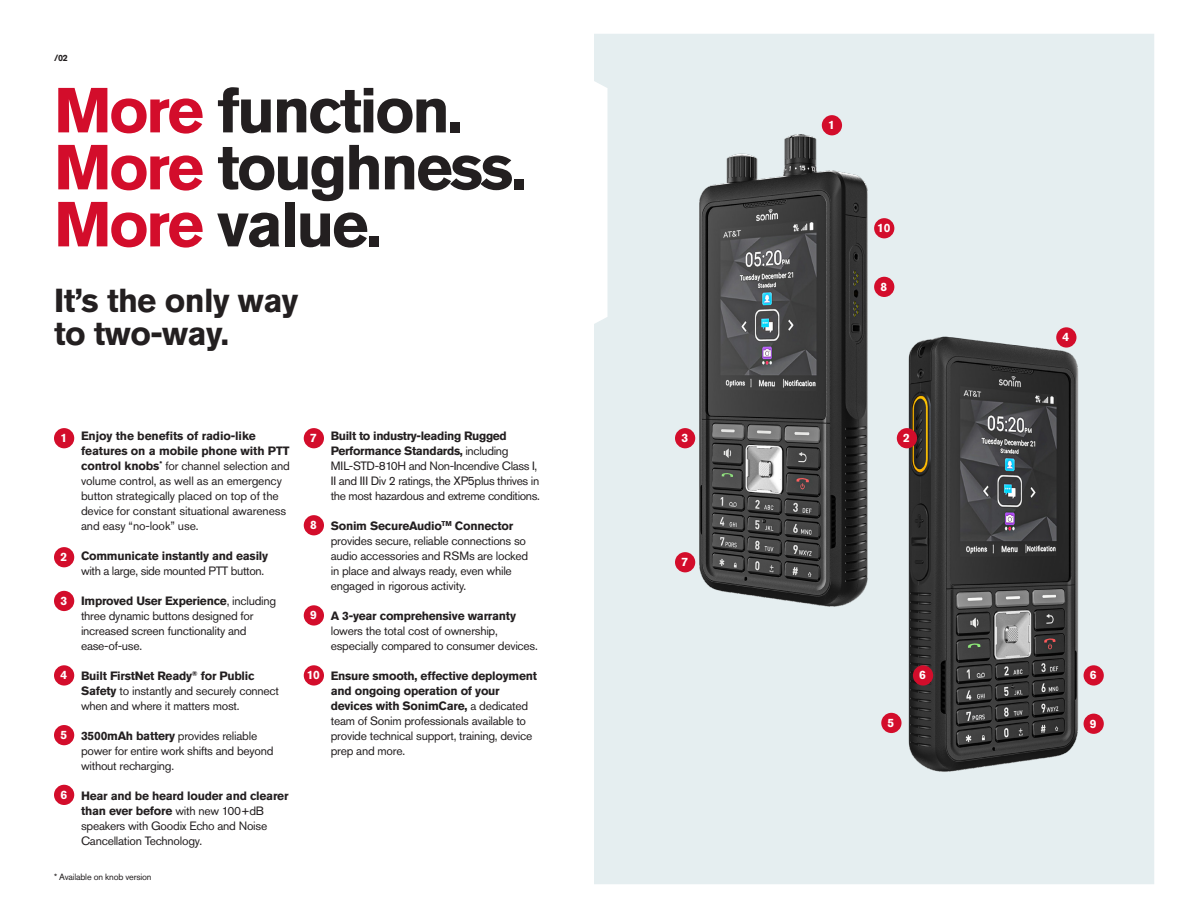
<style>
.page{position:relative;width:1188px;height:918px;background:#fff}
.page>*{position:absolute;margin:0;border:0;box-sizing:border-box;transform-origin:0 0}
.Interior_Headline{font:700 63px "Akzidenz Grotesk Pro";letter-spacing:-.04em;color:#231f20}
.Interior_Headline-2{font:700 33px/33px "Akzidenz Grotesk Pro";letter-spacing:-.02em;color:#231f20}
.Callouts{font:12px/15px "Akzidenz Grotesk Pro";letter-spacing:-.02em;color:#231f20}
.Numbers{font:700 12px "Akzidenz Grotesk Pro";color:#fff}
.Callouts-2{font:9px "Akzidenz Grotesk Pro";letter-spacing:-.02em;color:#231f20}
.Page_No{font:700 9px "Akzidenz Grotesk Pro";color:#231f20}
.s1{color:#d30d2b}
.s2{font-weight:700}
</style>
<div class="page">
<div style="left:594px;top:34px;width:560px;height:850px;background:#e5eef0"></div>
<img style="left:686px;top:125px;width:191px;height:490px">
<img style="left:897px;top:327px;width:191px;height:449px">
<div style="left:54px;top:428px;width:20px;height:20px;background:#d30d2b;border-radius:50%"></div>
<div style="left:54px;top:547px;width:20px;height:20px;background:#d30d2b;border-radius:50%"></div>
<div style="left:54px;top:591px;width:20px;height:20px;background:#d30d2b;border-radius:50%"></div>
<div style="left:54px;top:665px;width:20px;height:21px;background:#d30d2b;border-radius:50%"></div>
<div style="left:54px;top:725px;width:20px;height:20px;background:#d30d2b;border-radius:50%"></div>
<div style="left:54px;top:785px;width:20px;height:20px;background:#d30d2b;border-radius:50%"></div>
<div style="left:304px;top:428px;width:20px;height:20px;background:#d30d2b;border-radius:50%"></div>
<div style="left:304px;top:515px;width:20px;height:20px;background:#d30d2b;border-radius:50%"></div>
<div style="left:304px;top:605px;width:20px;height:21px;background:#d30d2b;border-radius:50%"></div>
<div style="left:304px;top:665px;width:20px;height:21px;background:#d30d2b;border-radius:50%"></div>
<div style="left:822px;top:115px;width:20px;height:20px;background:#d30d2b;border-radius:50%"></div>
<div style="left:897px;top:428px;width:20px;height:20px;background:#d30d2b;border-radius:50%"></div>
<div style="left:675px;top:428px;width:20px;height:20px;background:#d30d2b;border-radius:50%"></div>
<div style="left:1056px;top:327px;width:20px;height:21px;background:#d30d2b;border-radius:50%"></div>
<div style="left:881px;top:713px;width:21px;height:20px;background:#d30d2b;border-radius:50%"></div>
<div style="left:913px;top:665px;width:20px;height:21px;background:#d30d2b;border-radius:50%"></div>
<div style="left:675px;top:552px;width:20px;height:20px;background:#d30d2b;border-radius:50%"></div>
<div style="left:1084px;top:665px;width:20px;height:21px;background:#d30d2b;border-radius:50%"></div>
<div style="left:874px;top:277px;width:20px;height:20px;background:#d30d2b;border-radius:50%"></div>
<div style="left:1084px;top:714px;width:20px;height:20px;background:#d30d2b;border-radius:50%"></div>
<div style="left:874px;top:218px;width:20px;height:20px;background:#d30d2b;border-radius:50%"></div>
<p class="Page_No" style="left:54px;top:52px;width:15px">/02</p>
<p class="Interior_Headline" style="left:54px;top:70px;width:411px"><span class="s1">More</span> function.</p>
<p class="Interior_Headline" style="left:54px;top:127px;width:474px"><span class="s1">More</span> toughness.</p>
<p class="Interior_Headline" style="left:54px;top:184px;width:329px"><span class="s1">More</span> value.</p>
<p class="Interior_Headline-2" style="left:54px;top:284px;width:246px">It’s the only way to two-way.</p>
<p class="Numbers" style="left:60px;top:430px;width:8px">1</p>
<p class="Numbers" style="left:60px;top:549px;width:8px">2</p>
<p class="Numbers" style="left:60px;top:593px;width:8px">3</p>
<p class="Numbers" style="left:60px;top:667px;width:8px">4</p>
<p class="Numbers" style="left:60px;top:727px;width:8px">5</p>
<p class="Numbers" style="left:60px;top:787px;width:8px">6</p>
<p class="Callouts" style="left:81px;top:429px;width:211px"><span class="s2">Enjoy the benefits of radio-like features on a mobile phone with PTT control knobs</span><sup>*</sup> for channel selection and volume control, as well as an emergency button strategically placed on top of the device for constant situational awareness and easy “no-look” use.</p>
<p class="Callouts" style="left:81px;top:549px;width:189px"><span class="s2">Communicate instantly and easily </span>with a large, side mounted PTT button.</p>
<p class="Callouts" style="left:81px;top:594px;width:197px"><span class="s2">Improved User Experience</span>, including three dynamic buttons designed for increased screen functionality and ease-of-use.</p>
<p class="Callouts" style="left:81px;top:669px;width:200px"><span class="s2">Built FirstNet Ready</span><sup>®</sup> <span class="s2">for Public<br>Safety</span> to instantly and securely connect when and where it matters most.</p>
<p class="Callouts" style="left:81px;top:729px;width:194px"><span class="s2">3500mAh battery</span> provides reliable power for entire work shifts and beyond without recharging.</p>
<p class="Callouts" style="left:81px;top:789px;width:209px"><span class="s2">Hear and be heard louder and clearer than ever before</span> with new 100+dB speakers with Goodix Echo and Noise<br>Cancellation Technology.</p>
<p class="Callouts-2" style="left:54px;top:871px;width:99px">* Available on knob version</p>
<p class="Numbers" style="left:310px;top:430px;width:8px">7</p>
<p class="Numbers" style="left:310px;top:517px;width:8px">8</p>
<p class="Numbers" style="left:310px;top:607px;width:8px">9</p>
<p class="Numbers" style="left:307px;top:667px;width:15px">10</p>
<p class="Callouts" style="left:331px;top:429px;width:211px"><span class="s2">Built to industry-leading Rugged Performance Standards,</span> including MIL-STD-810H and Non-Incendive Class I, II and III Div 2 ratings, the XP5plus thrives in the most hazardous and extreme conditions.</p>
<p class="Callouts" style="left:331px;top:519px;width:199px"><span class="s2">Sonim SecureAudio</span><sup>TM</sup> <span class="s2">Connector </span>provides secure, reliable connections so audio accessories and RSMs are locked in place and always ready, even while engaged in rigorous activity.</p>
<p class="Callouts" style="left:331px;top:609px;width:209px"><span class="s2">A 3-year comprehensive warranty </span>lowers the total cost of ownership, especially compared to consumer devices.</p>
<p class="Callouts" style="left:331px;top:669px;width:208px"><span class="s2">Ensure smooth, effective deployment and ongoing operation of your devices with SonimCare,</span> a dedicated team of Sonim professionals available to provide technical support, training, device prep and more.</p>
<p class="Numbers" style="left:828px;top:117px;width:8px">1</p>
<p class="Numbers" style="left:877px;top:220px;width:15px">10</p>
<p class="Numbers" style="left:881px;top:279px;width:8px">8</p>
<p class="Numbers" style="left:681px;top:430px;width:8px">3</p>
<p class="Numbers" style="left:903px;top:430px;width:8px">2</p>
<p class="Numbers" style="left:681px;top:554px;width:8px">7</p>
<p class="Numbers" style="left:888px;top:715px;width:8px">5</p>
<p class="Numbers" style="left:919px;top:667px;width:8px">6</p>
<p class="Numbers" style="left:1063px;top:329px;width:8px">4</p>
<p class="Numbers" style="left:1090px;top:667px;width:8px">6</p>
<p class="Numbers" style="left:1090px;top:716px;width:8px">9</p>
</div>
